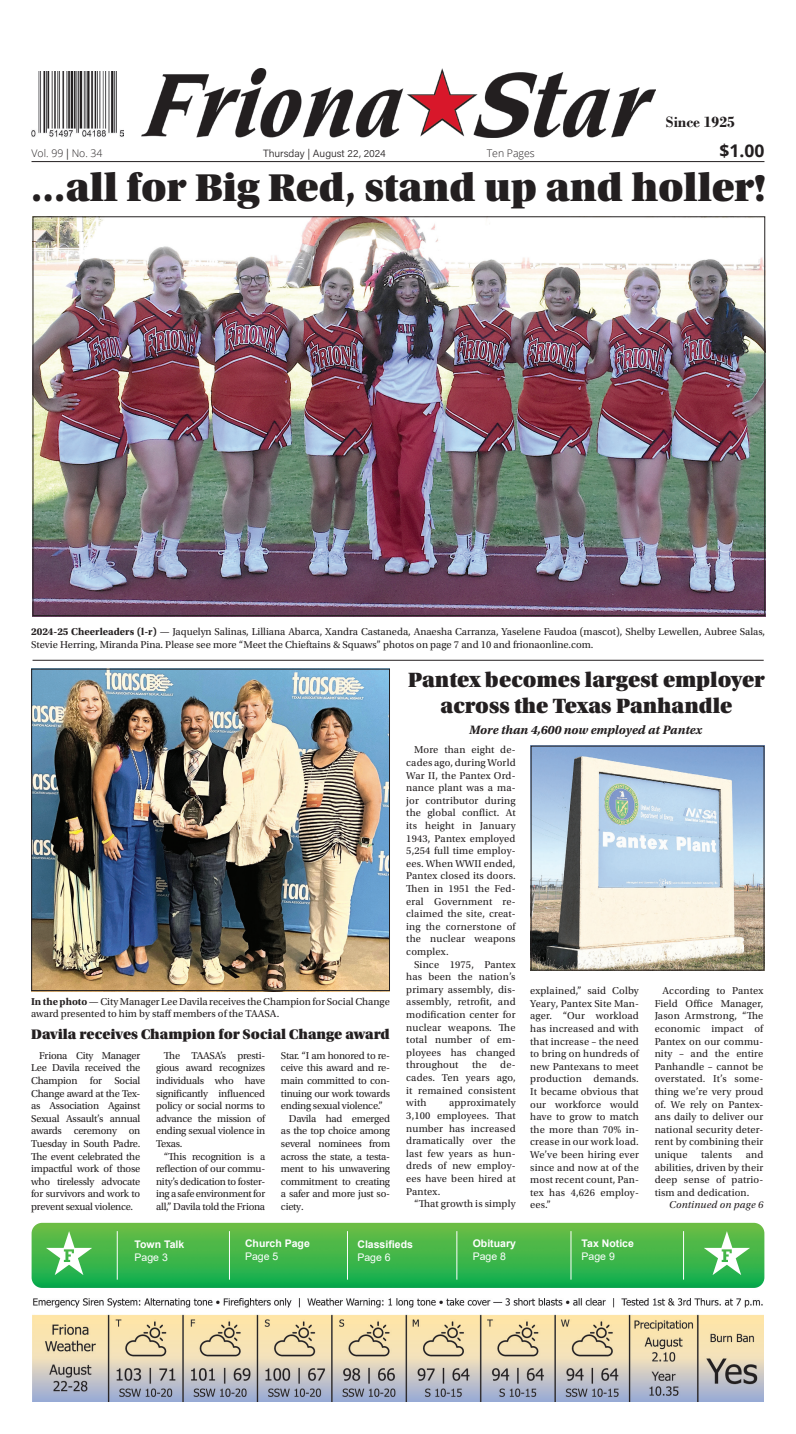
<style>
.page{position:relative;width:796px;height:1434px;background:#fff}
.page>*{position:absolute;margin:0;border:0;box-sizing:border-box;transform-origin:0 0}
.t1{font:40.95px "Utopia Std Black Headline";color:#231f20}
.t2{font:21.88px/26.2px "Utopia Std Black Headline";color:#231f20;text-align:center}
.t3{font:700 17.5px "Open Sans";color:#231f20}
.t4{font:700 15.75px "Bodoni";color:#231f20}
.t5{font:14.53px "Utopia Std Black Headline";color:#231f20}
.t6{font:italic 700 12.78px "Utopia Std";color:#231f20}
.t7{font:10.5px/12.6px "Utopia Std";color:#231f20;text-align:justify}
.t8{font:10.5px "Utopia Std";letter-spacing:-.02em;color:#231f20}
.t9{font:700 10.5px "Arial";color:#fff}
.t10{font:10.5px "Arial";color:#fff}
.t11{font:300 10.5px "Acumin Pro";color:#231f20}
.t12{font:300 10.5px "Open Sans";color:#231f20}
.t13{font:italic 10.5px "Utopia Std";letter-spacing:.015em;color:#231f20}
.s1{font-family:"Acumin Pro"}
.s2{font-weight:700}
</style>
<div class="page">
<img style="left:141px;top:69px;width:513px;height:69px">
<hr style="left:32px;top:161px;width:732px;height:1px;background:#231f20">
<img style="left:31px;top:72px;width:93px;height:65px">
<img style="left:33px;top:1298px;width:730px;height:103px">
<img style="left:32px;top:1222px;width:732px;height:65px">
<hr style="left:229px;top:1230px;width:1px;height:49px;background:#fff">
<hr style="left:117px;top:1230px;width:1px;height:49px;background:#fff">
<hr style="left:347px;top:1230px;width:1px;height:49px;background:#fff">
<hr style="left:456px;top:1230px;width:1px;height:49px;background:#fff">
<hr style="left:570px;top:1230px;width:1px;height:49px;background:#fff">
<hr style="left:683px;top:1230px;width:1px;height:49px;background:#fff">
<svg style="left:703px;top:1230px;width:46px;height:44px"></svg>
<svg style="left:46px;top:1230px;width:46px;height:44px"></svg>
<img style="left:35px;top:218px;width:728px;height:396px">
<img style="left:532px;top:747px;width:230px;height:221px">
<hr style="left:33px;top:659px;width:730px;height:1px;background:#231f20">
<img style="left:33px;top:670px;width:355px;height:318px">
<div style="left:31px;top:668px;width:359px;height:322px;border:1px solid #231f20"></div>
<h3 class="t4" style="left:665px;top:112px;width:70px">Since 1925</h3>
<p class="t12" style="left:32px;top:146px;width:73px">Vol. 99 <span class="s1">|</span> No. 34</p>
<p class="t11" style="left:263px;top:146px;width:124px">Thursday | August 22, 2024</p>
<p class="t12" style="left:486px;top:146px;width:50px">Ten Pages</p>
<h3 class="t3" style="left:719px;top:138px;width:46px">$1.00</h3>
<h1 class="t1" style="left:31px;top:166px;width:736px">…all for Big Red, stand up and holler!</h1>
<p class="t7" style="left:31px;top:626px;width:735px"><span class="s2">2024-25 Cheerleaders (l-r)</span> — Jaquelyn Salinas, Lilliana Abarca, Xandra Castaneda, Anaesha Carranza, Yaselene Faudoa (mascot), Shelby Lewellen, Aubree Salas,<br>Stevie Herring, Miranda Pina. Please see more “Meet the Chieftains &amp; Squaws” photos on page 7 and 10 and frionaonline.com.</p>
<p class="t7" style="left:31px;top:994px;width:360px"><span class="s2">In the photo</span> — City Manager Lee Davila receives the Champion for Social Change award presented to him by staff members of the TAASA.</p>
<h3 class="t5" style="left:31px;top:1026px;width:360px">Davila receives Champion for Social Change award</h3>
<p class="t7" style="left:31px;top:1049px;width:111px;text-indent:8px">Friona City Manager Lee Davila received the Champion for Social Change award at the Tex&shy;as Association Against Sexual Assault’s annual awards ceremony on Tuesday in South Padre.<br>The event celebrated the impactful work of those who tirelessly advocate for survivors and work to prevent sexual violence.</p>
<p class="t7" style="left:156px;top:1049px;width:111px;text-indent:8px">The TAASA’s presti&shy;gious award recognizes individuals who have significantly influenced policy or social norms to advance the mission of ending sexual violence in Texas.</p>
<p class="t7" style="left:156px;top:1149px;width:111px;text-indent:8px">“This recognition is a reflection of our commu&shy;nity’s dedication to foster&shy;ing a safe environment for all,” Davila told the Friona</p>
<p class="t8" style="left:281px;top:1049px;width:111px">Star. “I am honored to re-</p>
<p class="t8" style="left:281px;top:1062px;width:111px">ceive this award and re-</p>
<p class="t8" style="left:281px;top:1074px;width:111px">main committed to con-</p>
<p class="t8" style="left:281px;top:1087px;width:111px">tinuing our work towards</p>
<p class="t8" style="left:281px;top:1099px;width:104px">ending sexual violence.”</p>
<p class="t8" style="left:289px;top:1112px;width:103px">Davila had emerged</p>
<p class="t8" style="left:281px;top:1125px;width:111px">as the top choice among</p>
<p class="t8" style="left:281px;top:1137px;width:111px">several nominees from</p>
<p class="t8" style="left:281px;top:1150px;width:111px">across the state, a testa-</p>
<p class="t8" style="left:281px;top:1162px;width:111px">ment to his unwavering</p>
<p class="t8" style="left:281px;top:1175px;width:111px">commitment to creating</p>
<p class="t8" style="left:281px;top:1188px;width:111px">a safer and more just so-</p>
<p class="t7" style="left:281px;top:1200px;width:24px">ciety.</p>
<h2 class="t2" style="left:408px;top:667px;width:358px">Pantex becomes largest employer across the Texas Panhandle</h2>
<p class="t7" style="left:406px;top:743px;width:111px;text-indent:8px">More than eight de&shy;cades ago, during World War II, the Pantex Ord&shy;nance plant was a ma&shy;jor contributor during the global conflict. At its height in January 1943, Pantex employed 5,254 full time employ&shy;ees. When WWII ended, Pantex closed its doors.<br>Then in 1951 the Fed&shy;eral Government re&shy;claimed the site, creat&shy;ing the cornerstone of the nuclear weapons complex.</p>
<p class="t7" style="left:406px;top:958px;width:111px;text-indent:8px">Since 1975, Pantex has been the nation’s primary assembly, dis&shy;assembly, retrofit, and modification center for nuclear weapons. The total number of em&shy;ployees has changed throughout</p>
<p class="t6" style="left:469px;top:722px;width:234px">More than 4,600 now employed at Pantex</p>
<p class="t7" style="left:530px;top:984px;width:110px">explained,” said Colby Yeary, Pantex Site Man&shy;ager. “Our workload has increased and with that increase – the need to bring on hundreds of new Pantexans to meet production demands.<br>It became obvious that our workforce would have to grow to match the more than 70% in&shy;crease in our work load.<br>We’ve been hiring ever since and now at of the most recent count, Pan&shy;tex has 4,626 employ&shy;ees.”</p>
<p class="t7" style="left:654px;top:984px;width:110px;text-indent:8px">According to Pantex Field Office Manager, Jason Armstrong, “The economic impact of Pantex on our commu&shy;nity – and the entire Panhandle – cannot be overstated. It’s some&shy;thing we’re very proud of. We rely on Pantex&shy;ans daily to deliver our national security deter&shy;rent by combining their unique</p>
<p class="t7" style="left:406px;top:1058px;width:111px;text-indent:94px">de&shy;cades. Ten years ago, it remained consistent with</p>
<p class="t7" style="left:472px;top:1058px;width:16px">the</p>
<p class="t7" style="left:406px;top:1096px;width:111px;text-indent:43px">approximately 3,100 employees. That number has increased dramatically over the last few years as hun&shy;dreds of new employ&shy;ees have been hired at Pantex.</p>
<p class="t7" style="left:414px;top:1197px;width:103px">“That growth is simply</p>
<p class="t7" style="left:654px;top:1148px;width:110px;text-indent:91px">and abilities, driven by their deep sense of patrio&shy;tism and dedication.</p>
<p class="t13" style="left:669px;top:1199px;width:95px">Continued on page 6</p>
<p class="t7" style="left:701px;top:1148px;width:33px">talents</p>
<p class="t9" style="left:134px;top:1236px;width:51px">Town Talk</p>
<p class="t10" style="left:134px;top:1249px;width:35px">Page 3</p>
<p class="t9" style="left:245px;top:1236px;width:66px">Church Page</p>
<p class="t10" style="left:245px;top:1248px;width:35px">Page 5</p>
<p class="t9" style="left:357px;top:1236px;width:57px">Classifieds</p>
<p class="t10" style="left:357px;top:1249px;width:35px">Page 6</p>
<p class="t9" style="left:472px;top:1236px;width:45px">Obituary</p>
<p class="t10" style="left:472px;top:1248px;width:35px">Page 8</p>
<p class="t9" style="left:581px;top:1236px;width:54px">Tax Notice</p>
<p class="t10" style="left:581px;top:1248px;width:35px">Page 9</p>
</div>
